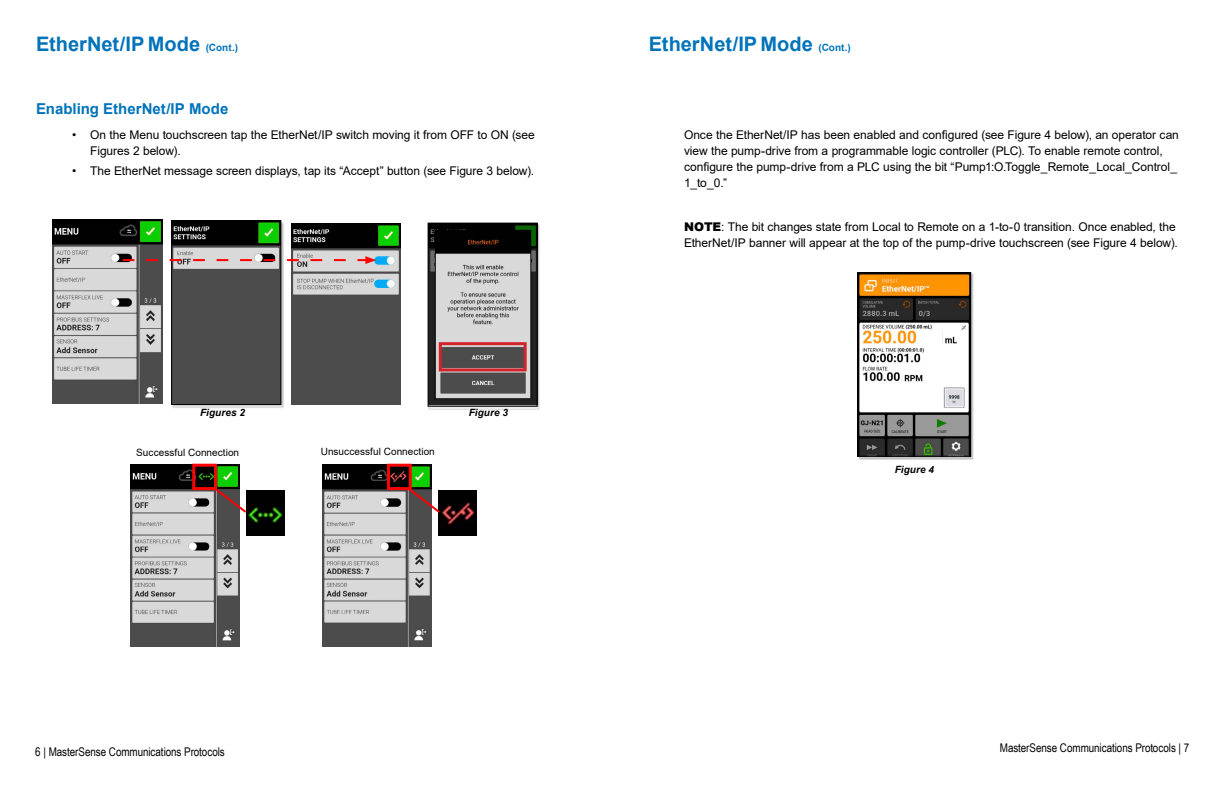
<style>
.page{position:relative;width:1224px;height:792px;background:#fff}
.page>*{position:absolute;margin:0;border:0;box-sizing:border-box;transform-origin:0 0}
.Suhead_02_CONT{font:700 20px "Arial";color:#0073ba}
.Subhead_03{font:700 15px "Arial";color:#0073ba}
.text{font:12px/16px "Arial";letter-spacing:-.005em;color:#000}
.text_note_indent_0_5{font:12px/16px "Arial";letter-spacing:-.005em;color:#000}
.t1{font:12px "Arial Narrow";letter-spacing:-.005em;color:#000}
.illustration_calouts_12_center{font:italic 700 10px "Arial";letter-spacing:.005em;color:#000}
.illustration_callouts_left{font:10px "Arial";letter-spacing:.005em;color:#000}
.illustration_callouts_right{font:10px "Arial";letter-spacing:.005em;color:#000}
.s1{font-size:10px}
.s2{font-weight:900}
</style>
<div class="page">
<div style="left:858px;top:273px;width:116px;height:187px;background:#b0b0b0;opacity:.75"></div>
<img style="left:859px;top:274px;width:110px;height:181px">
<div style="left:857px;top:272px;width:114px;height:185px;border:1px solid #000"></div>
<div style="left:428px;top:224px;width:112px;height:186px;background:#b0b0b0;opacity:.75"></div>
<img style="left:430px;top:225px;width:106px;height:179px">
<div style="left:428px;top:223px;width:110px;height:184px;border:1px solid #000"></div>
<img style="left:53px;top:220px;width:110px;height:184px">
<div style="left:172px;top:222px;width:112px;height:187px;background:#b0b0b0;opacity:.75"></div>
<img style="left:173px;top:222px;width:106px;height:181px">
<div style="left:171px;top:220px;width:110px;height:185px;border:1px solid #000"></div>
<img style="left:291px;top:223px;width:109px;height:181px">
<svg style="left:123px;top:256px;width:253px;height:8px;background:#c19d9d"></svg>
<div style="left:439px;top:342px;width:88px;height:29px;border:3px solid #d2232a"></div>
<img style="left:246px;top:490px;width:38px;height:46px">
<img style="left:439px;top:490px;width:37px;height:46px">
<img style="left:130px;top:464px;width:109px;height:182px">
<div style="left:192px;top:464px;width:25px;height:26px;border:3px solid #f00"></div>
<img style="left:323px;top:464px;width:109px;height:182px">
<div style="left:387px;top:464px;width:25px;height:26px;border:3px solid #f00"></div>
<svg style="left:213px;top:486px;width:35px;height:29px"></svg>
<svg style="left:406px;top:486px;width:36px;height:29px"></svg>
<p class="Suhead_02_CONT" style="left:36px;top:29px;width:204px">EtherNet/IP Mode <span class="s1">(Cont.)</span></p>
<p class="Subhead_03" style="left:36px;top:98px;width:194px">Enabling EtherNet/IP Mode</p>
<p class="text" style="left:90px;top:127px;width:446px;text-indent:-18px">• On the Menu touchscreen tap the EtherNet/IP switch moving it from OFF to ON (see<br>Figures 2 below).</p>
<p class="text" style="left:72px;top:163px;width:463px">• The EtherNet message screen displays, tap its “Accept” button (see Figure 3 below).</p>
<p class="illustration_calouts_12_center" style="left:200px;top:405px;width:46px">Figures 2</p>
<p class="illustration_calouts_12_center" style="left:469px;top:405px;width:41px">Figure 3</p>
<p class="illustration_callouts_right" style="left:136px;top:445px;width:104px">Successful Connection</p>
<p class="illustration_callouts_left" style="left:321px;top:444px;width:116px">Unsuccessful Connection</p>
<p class="Suhead_02_CONT" style="left:649px;top:29px;width:204px">EtherNet/IP Mode <span class="s1">(Cont.)</span></p>
<p class="text" style="left:684px;top:127px;width:496px">Once the EtherNet/IP has been enabled and configured (see Figure 4 below), an operator can view the pump-drive from a programmable logic controller (PLC). To enable remote control, configure the pump-drive from a PLC using the bit “Pump1:O.Toggle_Remote_Local_Control_ 1_to_0.”</p>
<p class="text_note_indent_0_5" style="left:684px;top:219px;width:495px"><span class="s2">NOTE</span>: The bit changes state from Local to Remote on a 1-to-0 transition. Once enabled, the<br>EtherNet/IP banner will appear at the top of the pump-drive touchscreen (see Figure 4 below).</p>
<p class="illustration_calouts_12_center" style="left:895px;top:462px;width:41px">Figure 4</p>
<p class="t1" style="left:35px;top:743px;width:191px">6 | MasterSense Communications Protocols</p>
<p class="t1" style="left:1000px;top:739px;width:191px">MasterSense Communications Protocols | 7</p>
</div>
